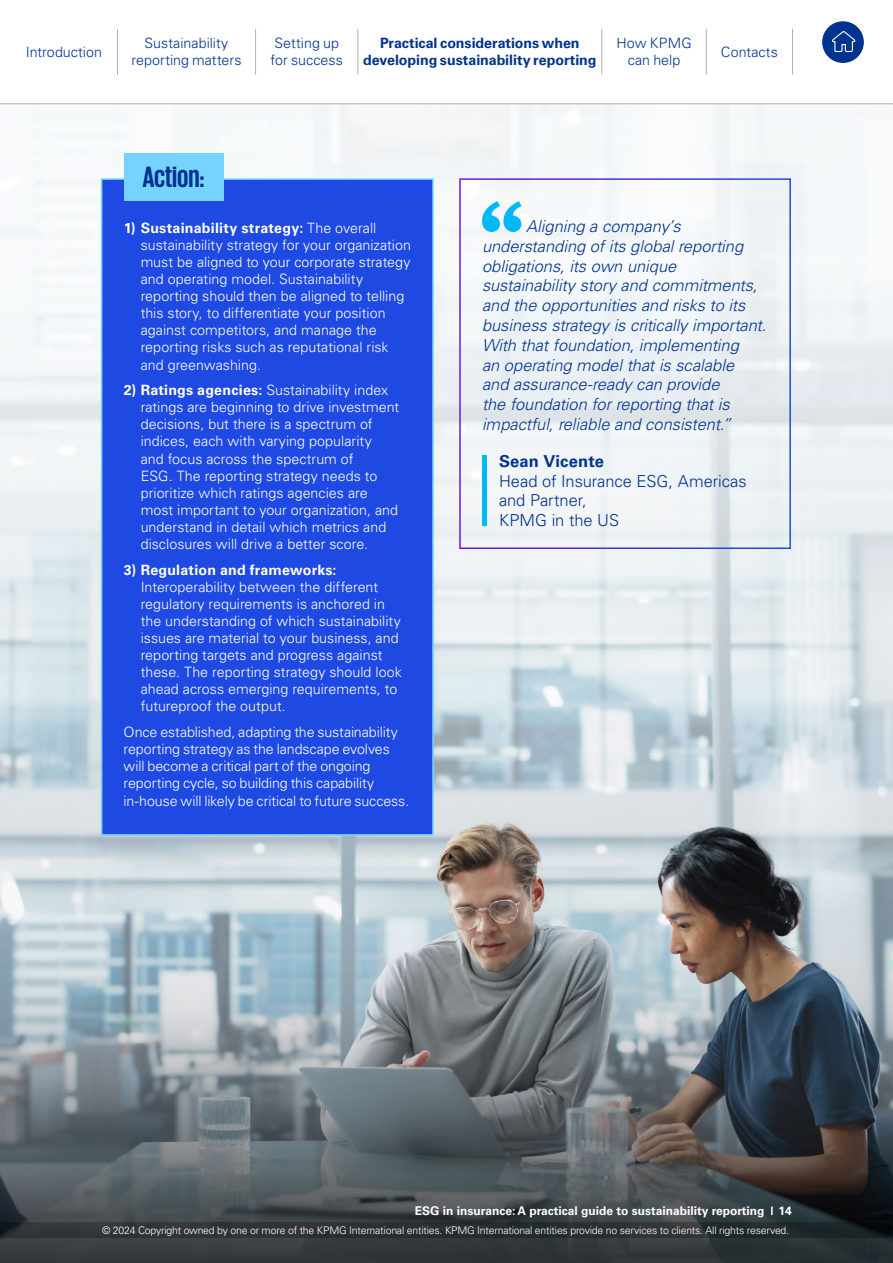
<style>
.page{position:relative;width:893px;height:1263px;background:#fff}
.page>*{position:absolute;margin:0;border:0;box-sizing:border-box;transform-origin:0 0}
.t1{font:700 30px "KPMG";letter-spacing:-.005em;color:#00338d}
.t2{font:italic 300 16.5px/19.8px "Univers LT Std";color:#00338d}
.t3{font:300 16.5px/19.8px "Univers LT Std";letter-spacing:-.005em;color:#00338d}
.t4{font:700 16.5px "Univers LT Std";letter-spacing:.01em;color:#00338d}
.t5{font:300 14.25px/17.1px "Univers LT Std";color:#fff}
.t6{font:300 14.25px/17.1px "Univers LT Std";letter-spacing:.005em;color:#00338d;text-align:center}
.t7{font:700 14.25px/17.1px "Univers LT Std";letter-spacing:-.005em;color:#00338d;text-align:center}
.t8{font:700 14.25px "Univers LT Std";letter-spacing:.01em;color:#fff}
.t9{font:700 12px "Univers LT Std";color:#fff}
.t10{font:300 10.5px "Univers LT Std";letter-spacing:-.02em;color:#fff}
.s1{font-weight:700}
</style>
<div class="page">
<img style="left:0;top:104px;width:893px;height:1159px">
<svg style="left:482px;top:201px;width:40px;height:31px"></svg>
<div style="left:459px;top:178px;width:332px;height:371px;border:2px solid #fff"></div>
<div style="left:482px;top:455px;width:5px;height:71px;background:#00b8f5"></div>
<div style="left:102px;top:179px;width:331px;height:656px;background:#1e49e2"></div>
<div style="left:101px;top:178px;width:333px;height:658px;border:2px solid #76d2ff"></div>
<div style="left:124px;top:153px;width:100px;height:47px;background:#76d2ff"></div>
<svg style="left:771px;top:1206px;width:2px;height:9px"></svg>
<svg style="left:0;top:1222px;width:893px;height:16px;background:#292e31"></svg>
<svg style="left:0;top:26px;width:893px;height:78px"></svg>
<div style="left:822px;top:21px;width:42px;height:42px;background:#00338d;border-radius:50%"></div>
<svg style="left:832px;top:31px;width:24px;height:21px"></svg>
<hr style="left:117px;top:29px;width:1px;height:46px;background:#b2b2b2">
<hr style="left:255px;top:29px;width:1px;height:46px;background:#b2b2b2">
<hr style="left:358px;top:29px;width:1px;height:46px;background:#b2b2b2">
<hr style="left:601px;top:29px;width:1px;height:46px;background:#b2b2b2">
<hr style="left:706px;top:29px;width:1px;height:46px;background:#b2b2b2">
<hr style="left:792px;top:29px;width:1px;height:46px;background:#b2b2b2">
<div style="left:363px;top:29px;width:234px;height:46px;background:#fff"></div>
<p class="t6" style="left:26px;top:43px;width:78px">Introduction</p>
<p class="t6" style="left:271px;top:35px;width:74px;text-align:left">Setting up for success</p>
<p class="t6" style="left:386px;top:35px;width:82px">Practical con</p>
<p class="t6" style="left:509px;top:35px;width:67px">ions when</p>
<p class="t6" style="left:131px;top:35px;width:111px">Sustainability reporting matters</p>
<p class="t7" style="left:363px;top:35px;width:235px">Practical considerations when developing sustainability reporting</p>
<p class="t6" style="left:372px;top:52px;width:111px">developing sustai</p>
<p class="t6" style="left:511px;top:52px;width:78px">ity reporting</p>
<p class="t6" style="left:616px;top:35px;width:77px">How KPMG can help</p>
<p class="t6" style="left:721px;top:43px;width:58px">Contacts</p>
<h1 class="t1" style="left:142px;top:162px;width:64px">Action:</h1>
<p class="t5" style="left:141px;top:219px;width:272px;text-indent:-17px"><span class="s1">1) Sustainability strategy:</span> The overall sustainability strategy for your organization must be aligned to your corporate strategy and operating model. Sustainability reporting should then be aligned to telling this story, to differentiate your position against competitors, and manage the reporting risks such as reputational risk and greenwashing.</p>
<p class="t5" style="left:141px;top:382px;width:260px;text-indent:-17px"><span class="s1">2) Ratings agencies:</span> Sustainability index ratings are beginning to drive investment decisions, but there is a spectrum of indices, each with varying popularity<br>and focus across the spectrum of<br>ESG. The reporting strategy needs to prioritize which ratings agencies are most important to your organization, and understand in detail which metrics and disclosures will drive a better score.</p>
<p class="t8" style="left:124px;top:561px;width:214px">3) Regulation and frameworks:</p>
<p class="t5" style="left:141px;top:578px;width:263px">Interoperability between the different regulatory requirements is anchored in the understanding of which sustainability issues are material to your business, and reporting targets and progress against these. The reporting strategy should look ahead across emerging requirements, to futureproof the output.</p>
<p class="t5" style="left:124px;top:723px;width:287px">Once established, adapting the sustainability reporting strategy as the landscape evolves will become a critical part of the ongoing reporting cycle, so building this capability in-house will likely be critical to future success.</p>
<p class="t2" style="left:482px;top:216px;width:286px;text-indent:44px">Aligning a company’s understanding of its global reporting obligations, its own unique sustainability story and commitments, and the opportunities and risks to its business strategy is critically important.<br>With that foundation, implementing<br>an operating model that is scalable<br>and assurance-ready can provide<br>the foundation for reporting that is impactful, reliable and consistent.”</p>
<p class="t4" style="left:499px;top:451px;width:107px">Sean Vicente</p>
<p class="t3" style="left:499px;top:471px;width:249px">Head of Insurance ESG, Americas and Partner,<br>KPMG in the US</p>
<p class="t9" style="left:415px;top:1204px;width:378px">ESG in insurance: A practical guide to sustainability reporting 14</p>
<p class="t10" style="left:102px;top:1224px;width:689px">© 2024 Copyright owned by one or more of the KPMG International entities. KPMG International entities provide no services to clients. All rights reserved.</p>
</div>
